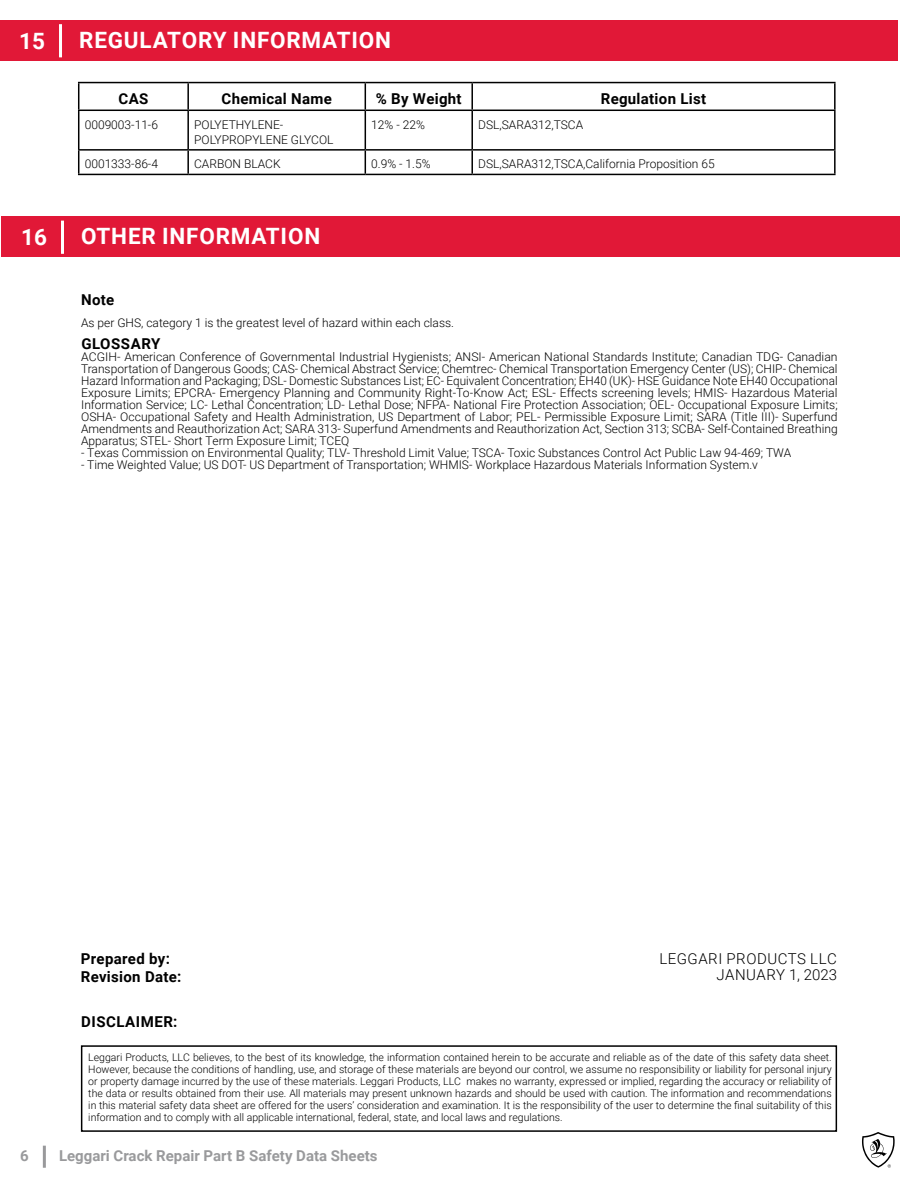
<style>
.page{position:relative;width:918px;height:1188px;background:#fff}
.page>*{position:absolute;margin:0;border:0;box-sizing:border-box;transform-origin:0 0}
.t1{font:700 22.5px "Roboto";letter-spacing:.035em;color:#fff}
.t2{font:700 15px/18px "Roboto";letter-spacing:.02em;color:#000}
.t3{font:700 15px "Roboto";color:#6d6e71}
.t4{font:300 15px/16.5px "Roboto";letter-spacing:.035em;color:#000;text-align:right}
.t5{font:300 12px/12px "Roboto";color:#000;text-align:justify}
.t6{font:300 10.5px/12px "Roboto";color:#000}
</style>
<div class="page">
<div style="left:43px;top:1146px;width:3px;height:22px;background:#6d6e71;border:2px solid #6d6e71"></div>
<svg style="left:862px;top:1132px;width:33px;height:36px"></svg>
<div style="left:1px;top:217px;width:899px;height:40px;background:#e11837"></div>
<div style="left:61px;top:221px;width:3px;height:33px;border:2px solid #fff"></div>
<div style="left:0;top:20px;width:898px;height:41px;background:#e11837"></div>
<div style="left:59px;top:24px;width:3px;height:33px;border:2px solid #fff"></div>
<hr style="left:78px;top:82px;width:110px;height:1px;background:#000">
<svg style="left:78px;top:83px;width:1px;height:27px"></svg>
<hr style="left:188px;top:82px;width:177px;height:1px;background:#000">
<hr style="left:187px;top:83px;width:2px;height:27px;background:#000">
<hr style="left:365px;top:82px;width:107px;height:1px;background:#000">
<svg style="left:365px;top:83px;width:1px;height:27px"></svg>
<hr style="left:472px;top:82px;width:364px;height:1px;background:#000">
<hr style="left:471px;top:83px;width:2px;height:27px;background:#000">
<hr style="left:834px;top:83px;width:2px;height:27px;background:#000">
<hr style="left:78px;top:110px;width:110px;height:1px;background:#000">
<hr style="left:78px;top:111px;width:1px;height:38px;background:#000">
<hr style="left:188px;top:110px;width:177px;height:1px;background:#000">
<hr style="left:187px;top:111px;width:2px;height:38px;background:#000">
<hr style="left:365px;top:110px;width:107px;height:1px;background:#000">
<hr style="left:365px;top:111px;width:1px;height:38px;background:#000">
<hr style="left:472px;top:110px;width:364px;height:1px;background:#000">
<hr style="left:471px;top:111px;width:2px;height:38px;background:#000">
<hr style="left:834px;top:111px;width:2px;height:38px;background:#000">
<hr style="left:78px;top:149px;width:110px;height:2px;background:#000">
<svg style="left:78px;top:151px;width:1px;height:23px"></svg>
<hr style="left:188px;top:149px;width:177px;height:2px;background:#000">
<hr style="left:187px;top:151px;width:2px;height:23px;background:#000">
<hr style="left:365px;top:149px;width:107px;height:2px;background:#000">
<svg style="left:365px;top:151px;width:1px;height:23px"></svg>
<hr style="left:472px;top:149px;width:364px;height:2px;background:#000">
<hr style="left:471px;top:151px;width:2px;height:23px;background:#000">
<hr style="left:834px;top:151px;width:2px;height:23px;background:#000">
<hr style="left:78px;top:174px;width:110px;height:1px;background:#000">
<hr style="left:188px;top:174px;width:177px;height:1px;background:#000">
<hr style="left:365px;top:174px;width:107px;height:1px;background:#000">
<hr style="left:472px;top:174px;width:364px;height:1px;background:#000">
<div style="left:81px;top:1045px;width:756px;height:87px;border:2px solid #000"></div>
<h1 class="t1" style="left:19px;top:25px;width:27px">15</h1>
<h1 class="t1" style="left:79px;top:24px;width:313px">REGULATORY INFORMATION</h1>
<p class="t2" style="left:119px;top:89px;width:31px">CAS</p>
<p class="t2" style="left:222px;top:89px;width:112px">Chemical Name</p>
<p class="t2" style="left:376px;top:89px;width:87px">% By Weight</p>
<p class="t2" style="left:601px;top:89px;width:107px">Regulation List</p>
<p class="t5" style="left:85px;top:118px;width:75px">0009003-11-6</p>
<p class="t5" style="left:194px;top:117px;width:141px;line-height:15px">POLYETHYLENE-<br>POLYPROPYLENE GLYCOL</p>
<p class="t5" style="left:371px;top:118px;width:55px">12% - 22%</p>
<p class="t5" style="left:478px;top:118px;width:107px">DSL,SARA312,TSCA</p>
<p class="t5" style="left:85px;top:158px;width:75px">0001333-86-4</p>
<p class="t5" style="left:194px;top:158px;width:88px">CARBON BLACK</p>
<p class="t5" style="left:371px;top:158px;width:61px">0.9% - 1. 5%</p>
<p class="t5" style="left:478px;top:158px;width:238px">DSL,SARA312,TSCA,California Proposition 65</p>
<h1 class="t1" style="left:21px;top:221px;width:27px">16</h1>
<h1 class="t1" style="left:81px;top:220px;width:241px">OTHER INFORMATION</h1>
<p class="t2" style="left:81px;top:291px;width:35px">Note</p>
<p class="t5" style="left:81px;top:316px;width:373px">As per GHS, category 1 is the greatest level of hazard within each class.</p>
<p class="t2" style="left:81px;top:334px;width:80px">GLOSSARY</p>
<p class="t5" style="left:81px;top:350px;width:758px">ACGIH- American Conference of Governmental Industrial Hygienists; ANSI- American National Standards Institute; Canadian TDG- Canadian Transportation of Dangerous Goods; CAS- Chemical Abstract Service; Chemtrec- Chemical Transportation Emergency Center (US); CHIP- Chemical Hazard Information and Packaging; DSL- Domestic Substances List; EC- Equivalent Concentration; EH40 (UK)- HSE Guidance Note EH40 Occupational Exposure Limits; EPCRA- Emergency Planning and Community Right-To-Know Act; ESL- Effects screening levels; HMIS- Hazardous Material Information Service; LC- Lethal Concentration; LD- Lethal Dose; NFPA- National Fire Protection Association; OEL- Occupational Exposure Limits; OSHA- Occupational Safety and Health Administration, US Department of Labor; PEL- Permissible Exposure Limit; SARA (Title III)- Superfund Amendments and Reauthorization Act; SARA 313- Superfund Amendments and Reauthorization Act, Section 313; SCBA- Self-Contained Breathing Apparatus; STEL- Short Term Exposure Limit; TCEQ</p>
<p class="t5" style="left:81px;top:446px;width:712px">- Texas Commission on Environmental Quality; TLV- Threshold Limit Value; TSCA- Toxic Substances Control Act Public Law 94-469; TWA</p>
<p class="t5" style="left:81px;top:458px;width:678px">- Time Weighted Value; US DOT- US Department of Transportation; WHMIS- Workplace Hazardous Materials Information System.v</p>
<p class="t2" style="left:81px;top:949px;width:102px">Prepared by:<br>Revision Date:</p>
<p class="t4" style="left:659px;top:950px;width:179px">LEGGARI PRODUCTS LLC<br>JANUARY 1, 2023</p>
<p class="t2" style="left:81px;top:1012px;width:98px">DISCLAIMER:</p>
<p class="t6" style="left:88px;top:1051px;width:745px">Leggari Products, LLC believes, to the best of its knowledge, the information contained herein to be accurate and reliable as of the date of this safety data sheet.<br>However, because the conditions of handling, use, and storage of these materials are beyond our control, we assume no responsibility or liability for personal injury or property damage incurred by the use of these materials. Leggari Products, LLC makes no warranty, expressed or implied, regarding the accuracy or reliability of the data or results obtained from their use. All materials may present unknown hazards and should be used with caution. The information and recommendations in this material safety data sheet are offered for the users’ consideration and examination. It is the responsibility of the user to determine the final suitability of this information and to comply with all applicable international, federal, state, and local laws and regulations.</p>
<p class="t3" style="left:20px;top:1146px;width:10px">6</p>
<p class="t3" style="left:59px;top:1146px;width:320px">Leggari Crack Repair Part B Safety Data Sheets</p>
</div>
